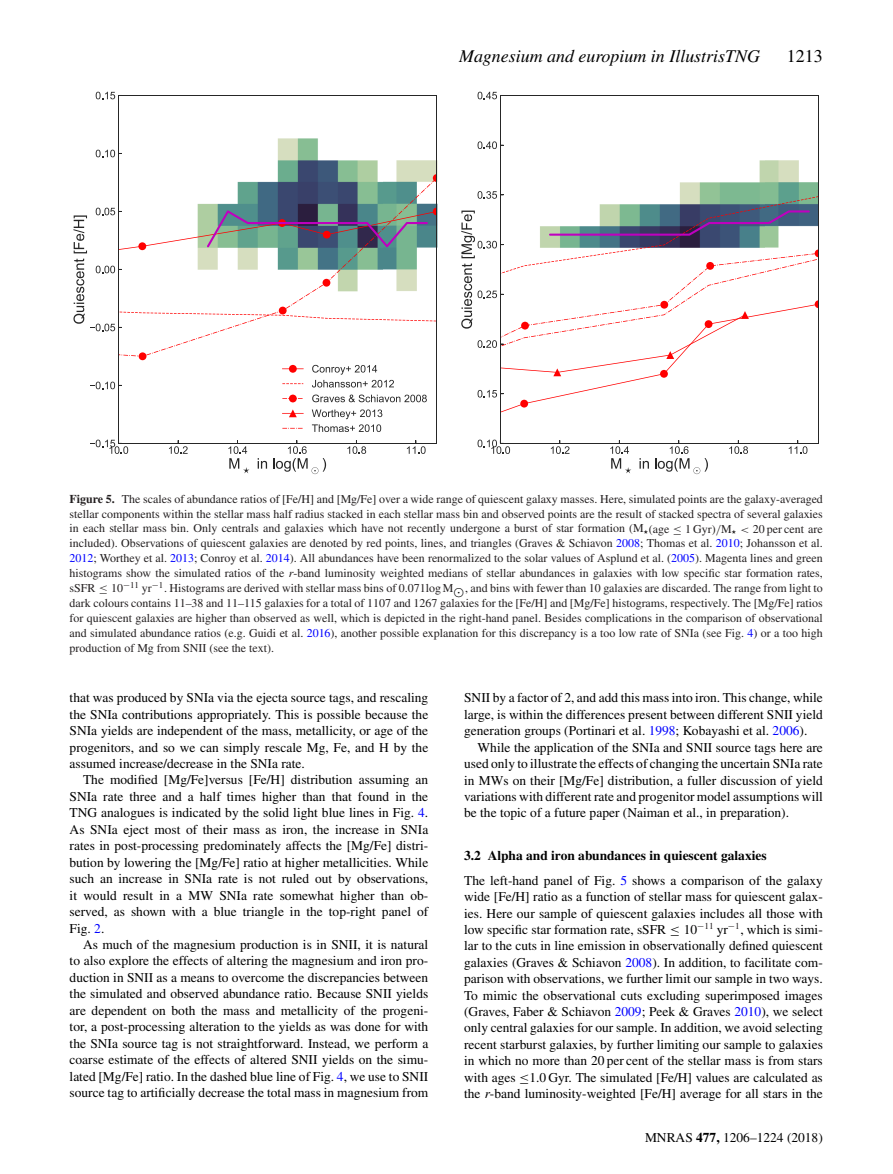
<style>
.page{position:relative;width:893px;height:1174px;background:#fff}
.page>*{position:absolute;margin:0;border:0;box-sizing:border-box;transform-origin:0 0}
.t1{font:italic 18px "Times";color:#000}
.t2{font:18px "Times";color:#000}
.t3{font:13.5px/16.5px "Times";color:#000;text-align:justify}
.t4{font:12px/15px "Times";color:#231f20;text-align:justify}
.s1{font-weight:700}
.s2{font-family:"MTSY"}
.s3{font-family:"MTMI"}
.s4{color:#00f}
.s5{font-style:italic}
.s6{font-family:"MTSY";font-size:13.5px;color:#000}
</style>
<div class="page">
<img style="left:503px;top:144px;width:315px;height:52px">
<img style="left:138px;top:138px;width:298px;height:290px">
<svg style="left:169px;top:440px;width:19px;height:14px"></svg>
<svg style="left:347px;top:440px;width:19px;height:14px"></svg>
<svg style="left:407px;top:440px;width:19px;height:14px"></svg>
<svg style="left:258px;top:458px;width:9px;height:10px"></svg>
<svg style="left:273px;top:440px;width:53px;height:34px"></svg>
<svg style="left:228px;top:440px;width:21px;height:33px"></svg>
<svg style="left:90px;top:439px;width:38px;height:15px"></svg>
<svg style="left:90px;top:381px;width:32px;height:8px"></svg>
<svg style="left:96px;top:150px;width:26px;height:7px"></svg>
<svg style="left:96px;top:92px;width:20px;height:7px"></svg>
<svg style="left:119px;top:178px;width:317px;height:179px"></svg>
<svg style="left:139px;top:352px;width:7px;height:8px"></svg>
<svg style="left:433px;top:174px;width:3px;height:8px"></svg>
<svg style="left:73px;top:207px;width:363px;height:124px"></svg>
<hr style="left:118px;top:95px;width:1px;height:349px;background:#262626">
<hr style="left:436px;top:95px;width:1px;height:349px;background:#262626">
<hr style="left:118px;top:443px;width:319px;height:1px;background:#262626">
<hr style="left:118px;top:95px;width:319px;height:1px;background:#262626">
<svg style="left:282px;top:365px;width:22px;height:8px"></svg>
<svg style="left:312px;top:365px;width:65px;height:9px"></svg>
<svg style="left:282px;top:383px;width:21px;height:1px"></svg>
<svg style="left:312px;top:380px;width:82px;height:7px"></svg>
<svg style="left:282px;top:394px;width:21px;height:8px"></svg>
<svg style="left:312px;top:394px;width:115px;height:8px"></svg>
<svg style="left:282px;top:409px;width:22px;height:8px"></svg>
<svg style="left:282px;top:428px;width:21px;height:1px"></svg>
<svg style="left:312px;top:409px;width:70px;height:23px"></svg>
<svg style="left:478px;top:191px;width:25px;height:8px"></svg>
<svg style="left:478px;top:141px;width:25px;height:8px"></svg>
<svg style="left:478px;top:92px;width:19px;height:7px"></svg>
<svg style="left:501px;top:196px;width:317px;height:14px"></svg>
<svg style="left:461px;top:210px;width:357px;height:264px"></svg>
<hr style="left:500px;top:95px;width:1px;height:349px;background:#262626">
<hr style="left:818px;top:95px;width:1px;height:349px;background:#262626">
<hr style="left:500px;top:443px;width:319px;height:1px;background:#262626">
<hr style="left:500px;top:95px;width:319px;height:1px;background:#262626">
<h1 class="t1" style="left:459px;top:49px;width:302px">Magnesium and europium in IllustrisTNG</h1>
<h1 class="t2" style="left:787px;top:49px;width:37px">1213</h1>
<p class="t4" style="left:70px;top:492px;width:755px"><span class="s1">Figure 5.</span> The scales of abundance ratios of [Fe/H] and [Mg/Fe] over a wide range of quiescent galaxy masses. Here, simulated points are the galaxy-averaged stellar components within the stellar mass half radius stacked in each stellar mass bin and observed points are the result of stacked spectra of several galaxies in each stellar mass bin. Only centrals and galaxies which have not recently undergone a burst of star formation (M<sub>-</sub>(age <span class="s2">≤</span> 1 Gyr)<span class="s3">/</span>M<sub>-</sub> <span class="s3">&lt;</span> 20 per cent are included). Observations of quiescent galaxies are denoted by red points, lines, and triangles (Graves &amp; Schiavon <span class="s4">2008</span>; Thomas et al. <span class="s4">2010</span>; Johansson et al.<br><span class="s4">2012</span>; Worthey et al. <span class="s4">2013</span>; Conroy et al. <span class="s4">2014</span>). All abundances have been renormalized to the solar values of Asplund et al. (<span class="s4">2005</span>). Magenta lines and green histograms show the simulated ratios of the <span class="s5">r</span>-band luminosity weighted medians of stellar abundances in galaxies with low specific star formation rates, sSFR <span class="s2">≤</span> 10<sup>−</sup><sup>11</sup> yr<sup>−</sup><sup>1</sup>. Histograms are derived with stellar mass bins of 0.071log M<span class="s6">-</span>, and bins with fewer than 10 galaxies are discarded. The range from light to dark colours contains 11–38 and 11–115 galaxies for a total of 1107 and 1267 galaxies for the [Fe/H] and [Mg/Fe] histograms, respectively. The [Mg/Fe] ratios for quiescent galaxies are higher than observed as well, which is depicted in the right-hand panel. Besides complications in the comparison of observational and simulated abundance ratios (e.g. Guidi et al. <span class="s4">2016</span>), another possible explanation for this discrepancy is a too low rate of SNIa (see Fig. <span class="s4">4</span>) or a too high production of Mg from SNII (see the text).</p>
<p class="t3" style="left:70px;top:690px;width:360px">that was produced by SNIa via the ejecta source tags, and rescaling the SNIa contributions appropriately. This is possible because the SNIa yields are independent of the mass, metallicity, or age of the progenitors, and so we can simply rescale Mg, Fe, and H by the assumed increase/decrease in the SNIa rate.</p>
<p class="t3" style="left:70px;top:773px;width:360px;text-indent:13px">The modified [Mg/Fe]versus [Fe/H] distribution assuming an SNIa rate three and a half times higher than that found in the TNG analogues is indicated by the solid light blue lines in Fig. <span class="s4">4</span>.<br>As SNIa eject most of their mass as iron, the increase in SNIa rates in post-processing predominately affects the [Mg/Fe] distri&shy;bution by lowering the [Mg/Fe] ratio at higher metallicities. While such an increase in SNIa rate is not ruled out by observations, it would result in a MW SNIa rate somewhat higher than ob&shy;served, as shown with a blue triangle in the top-right panel of Fig. <span class="s4">2</span>.</p>
<p class="t3" style="left:70px;top:937px;width:360px;text-indent:13px">As much of the magnesium production is in SNII, it is natural to also explore the effects of altering the magnesium and iron pro&shy;duction in SNII as a means to overcome the discrepancies between the simulated and observed abundance ratio. Because SNII yields are dependent on both the mass and metallicity of the progeni&shy;tor, a post-processing alteration to the yields as was done for with the SNIa source tag is not straightforward. Instead, we perform a coarse estimate of the effects of altered SNII yields on the simu&shy;lated [Mg/Fe] ratio. In the dashed blue line of Fig. <span class="s4">4</span>, we use to SNII source tag to artificially decrease the total mass in magnesium from</p>
<p class="t3" style="left:464px;top:690px;width:360px">SNII by a factor of 2, and add this mass into iron. This change, while large, is within the differences present between different SNII yield generation groups (Portinari et al. <span class="s4">1998</span>; Kobayashi et al. <span class="s4">2006</span>).</p>
<p class="t3" style="left:464px;top:740px;width:360px;text-indent:13px">While the application of the SNIa and SNII source tags here are used only to illustrate the effects of changing the uncertain SNIa rate in MWs on their [Mg/Fe] distribution, a fuller discussion of yield variations with different rate and progenitor model assumptions will be the topic of a future paper (Naiman et al., in preparation).</p>
<p class="t3" style="left:464px;top:844px;width:360px;line-height:24.6px"><span class="s1">3.2 Alpha and iron abundances in quiescent galaxies<br></span>The left-hand panel of Fig. <span class="s4">5</span> shows a comparison of the galaxy</p>
<p class="t3" style="left:464px;top:889px;width:360px">wide [Fe/H] ratio as a function of stellar mass for quiescent galax&shy;ies. Here our sample of quiescent galaxies includes all those with low specific star formation rate, sSFR <span class="s2">≤</span> 10<sup>−</sup><sup>11</sup> yr<sup>−</sup><sup>1</sup>, which is simi&shy;lar to the cuts in line emission in observationally defined quiescent galaxies (Graves &amp; Schiavon <span class="s4">2008</span>). In addition, to facilitate com&shy;parison with observations, we further limit our sample in two ways.<br>To mimic the observational cuts excluding superimposed images (Graves, Faber &amp; Schiavon <span class="s4">2009</span>; Peek &amp; Graves <span class="s4">2010</span>), we select only central galaxies for our sample. In addition, we avoid selecting recent starburst galaxies, by further limiting our sample to galaxies in which no more than 20 per cent of the stellar mass is from stars with ages <span class="s2">≤</span>1.0 Gyr. The simulated [Fe/H] values are calculated as the <span class="s5">r</span>-band luminosity-weighted [Fe/H] average for all stars in the</p>
<p class="t3" style="left:645px;top:1130px;width:179px">MNRAS <span class="s1">477,</span> 1206–1224 (2018)</p>
</div>
